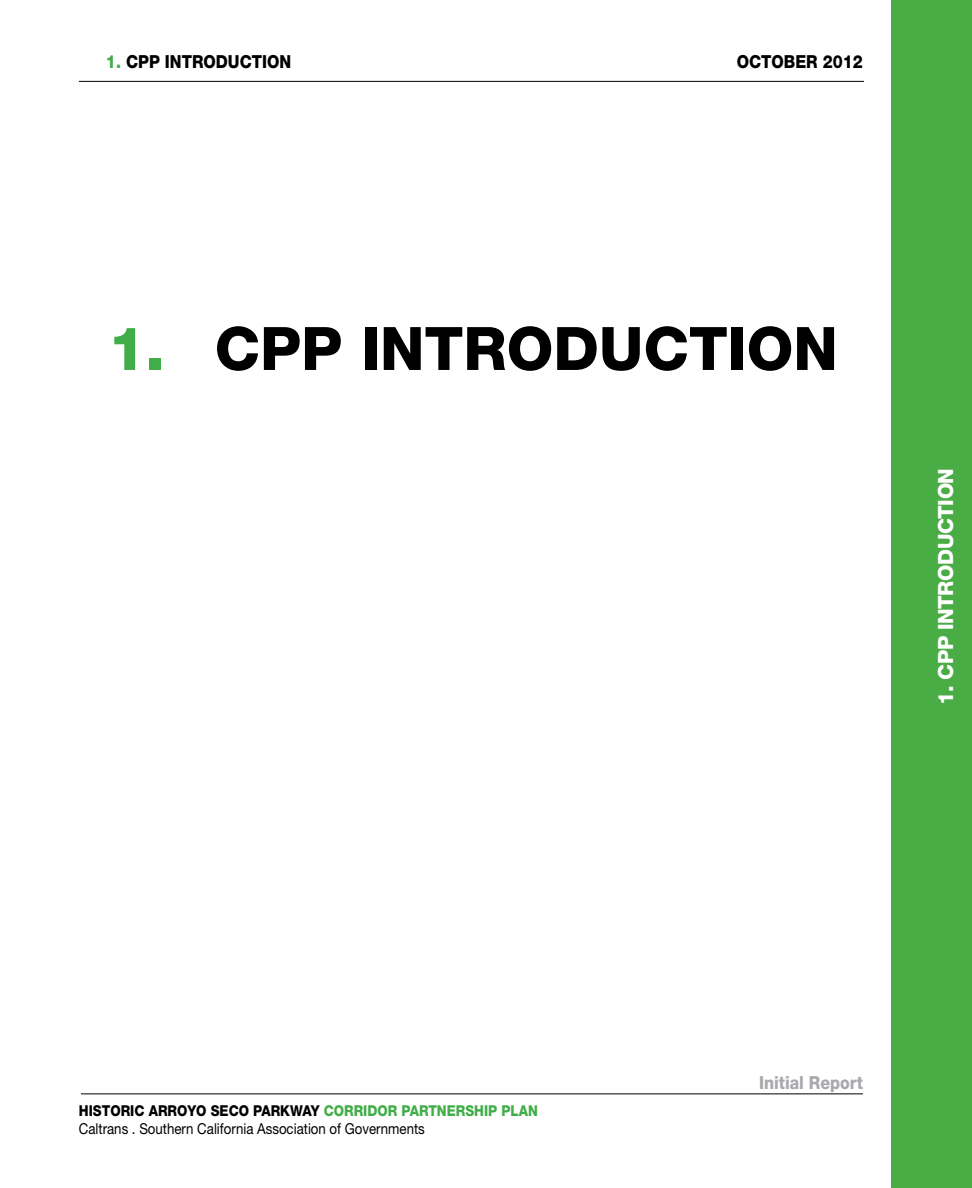
<style>
.page{position:relative;width:972px;height:1188px;background:#fff}
.page>*{position:absolute;margin:0;border:0;box-sizing:border-box;transform-origin:0 0}
.t1{font:800 60px "Helvetica Neue";color:#000}
.t2{font:800 21px "Helvetica Neue";color:#fff}
.t3{font:800 18px "Helvetica Neue";color:#000;scale:.88 1}
.t4{font:800 18px "Helvetica Neue";color:#a7a9ac;scale:.88 1}
.t5{font:15px/18px "Helvetica Neue";color:#000;scale:.88 1}
.s1{color:#41ad49}
.s2{font-weight:800}
.s3{font-weight:800;color:#41ad49}
</style>
<div class="page">
<div style="left:891px;top:0;width:81px;height:1188px;background:#4aac44"></div>
<hr style="left:81px;top:1093px;width:782px;height:1px;background:#000">
<hr style="left:79px;top:81px;width:785px;height:1px;background:#000">
<p class="t3" style="left:106px;top:51px;width:212px"><span class="s1">1.</span> CPP INTRODUCTION</p>
<p class="t3" style="left:737px;top:51px;width:145px">OCTOBER 2012</p>
<h1 class="t1" style="left:108px;top:313px;width:731px"><span class="s1">1.</span> CPP INTRODUCTION</h1>
<h2 class="t2" style="left:933px;top:705px;width:236px;rotate:-90deg">1. Cpp introduction</h2>
<p class="t5" style="left:79px;top:1101px;width:523px"><span class="s2">HISTORIC ARROYO SECO PARKWAY</span> <span class="s3">CORRIDOR PARTNERSHIP PLAN<br></span>Caltrans . Southern California Association of Governments</p>
<p class="t4" style="left:759px;top:1072px;width:119px">Initial Report</p>
</div>
